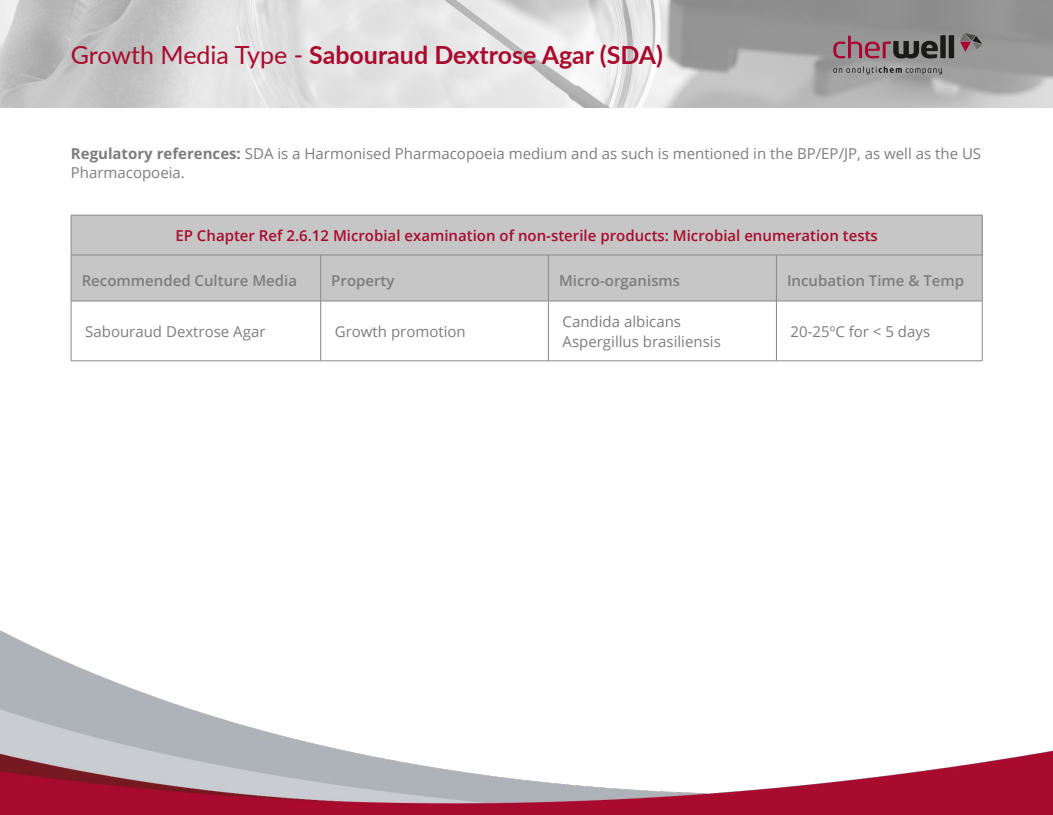
<style>
.page{position:relative;width:1053px;height:815px;background:#fff}
.page>*{position:absolute;margin:0;border:0;box-sizing:border-box;transform-origin:0 0}
.t1{font:700 25px "Lato";color:#a90a2e}
.t2{font:15px/20px "Open Sans";color:#7e7d7e}
.t3{font:600 15px "Open Sans";color:#a90a2e}
.t4{font:600 15px "Open Sans";color:#7e7d7e}
.s1{font-weight:400}
.s2{font-weight:700}
</style>
<div class="page">
<div style="left:71px;top:215px;width:911px;height:40px;background:#c6c6c6"></div>
<div style="left:72px;top:256px;width:909px;height:45px;background:#c6c6c6"></div>
<hr style="left:71px;top:215px;width:249px;height:1px;background:#878989">
<hr style="left:71px;top:215px;width:1px;height:40px;background:#878989">
<hr style="left:320px;top:215px;width:228px;height:1px;background:#878989">
<hr style="left:548px;top:215px;width:228px;height:1px;background:#878989">
<hr style="left:776px;top:215px;width:206px;height:1px;background:#878989">
<hr style="left:981px;top:215px;width:1px;height:40px;background:#878989">
<hr style="left:71px;top:255px;width:249px;height:1px;background:#878989">
<hr style="left:320px;top:255px;width:228px;height:1px;background:#878989">
<hr style="left:548px;top:255px;width:228px;height:1px;background:#878989">
<hr style="left:776px;top:255px;width:206px;height:1px;background:#878989">
<hr style="left:71px;top:301px;width:1px;height:60px;background:#878989">
<hr style="left:320px;top:301px;width:228px;height:1px;background:#878989">
<hr style="left:320px;top:301px;width:1px;height:60px;background:#878989">
<hr style="left:548px;top:301px;width:228px;height:1px;background:#878989">
<hr style="left:548px;top:301px;width:1px;height:60px;background:#878989">
<hr style="left:776px;top:301px;width:206px;height:1px;background:#878989">
<hr style="left:776px;top:301px;width:1px;height:60px;background:#878989">
<hr style="left:981px;top:301px;width:1px;height:60px;background:#878989">
<hr style="left:71px;top:361px;width:249px;height:1px;background:#878989">
<hr style="left:320px;top:361px;width:228px;height:1px;background:#878989">
<hr style="left:548px;top:361px;width:228px;height:1px;background:#878989">
<hr style="left:776px;top:361px;width:206px;height:1px;background:#878989">
<hr style="left:71px;top:255px;width:1px;height:46px;background:#878989">
<hr style="left:71px;top:301px;width:249px;height:1px;background:#878989">
<hr style="left:320px;top:255px;width:1px;height:46px;background:#878989">
<hr style="left:548px;top:255px;width:1px;height:46px;background:#878989">
<hr style="left:776px;top:255px;width:1px;height:46px;background:#878989">
<hr style="left:981px;top:255px;width:1px;height:46px;background:#878989">
<img style="left:0;top:0;width:1052px;height:107px">
<img style="left:0;top:630px;width:1052px;height:185px">
<svg style="left:833px;top:66px;width:108px;height:8px"></svg>
<svg style="left:833px;top:35px;width:121px;height:23px;background:#776167"></svg>
<svg style="left:960px;top:33px;width:22px;height:19px"></svg>
<h1 class="t1" style="left:71px;top:36px;width:593px"><span class="s1">Growth Media Type -</span> Sabouraud Dextrose Agar (SDA)</h1>
<p class="t2" style="left:71px;top:144px;width:911px;line-height:18.8px"><span class="s2">Regulatory references:</span> SDA is a Harmonised Pharmacopoeia medium and as such is mentioned in the BP/EP/JP, as well as the US<br>Pharmacopoeia.</p>
<p class="t3" style="left:175px;top:225px;width:704px">EP Chapter Ref 2.6.12 Microbial examination of non-sterile products: Microbial enumeration tests</p>
<p class="t4" style="left:82px;top:270px;width:217px">Recommended Culture Media</p>
<p class="t4" style="left:331px;top:270px;width:65px">Property</p>
<p class="t4" style="left:559px;top:270px;width:123px">Micro-organisms</p>
<p class="t4" style="left:787px;top:270px;width:179px">Incubation Time &amp; Temp</p>
<p class="t2" style="left:85px;top:321px;width:182px">Sabouraud Dextrose Agar</p>
<p class="t2" style="left:335px;top:321px;width:132px">Growth promotion</p>
<p class="t2" style="left:562px;top:311px;width:160px">Candida albicans<br>Aspergillus brasiliensis</p>
<p class="t2" style="left:790px;top:321px;width:141px">20-25ºC for &lt; 5 days</p>
</div>
